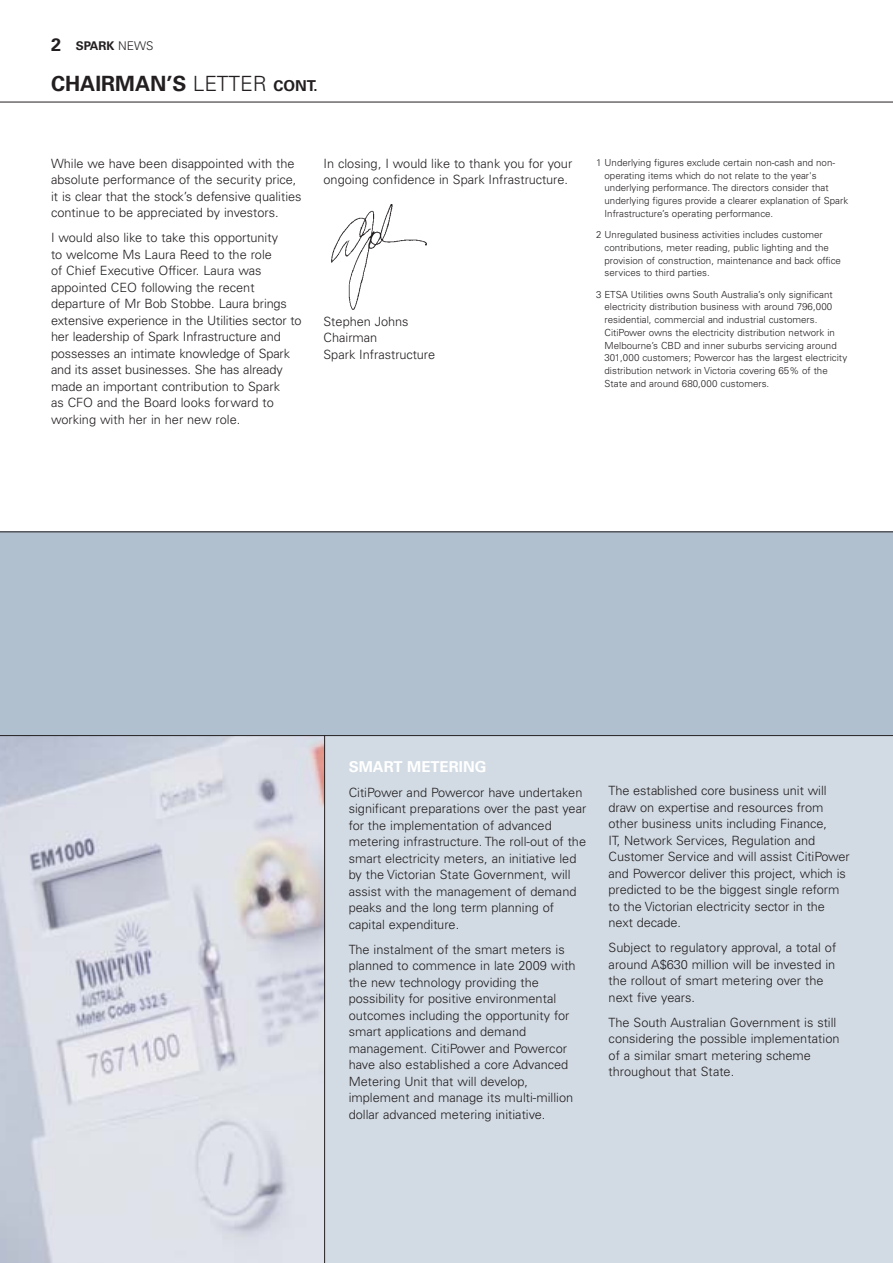
<style>
.page{position:relative;width:893px;height:1263px;background:#fff}
.page>*{position:absolute;margin:0;border:0;box-sizing:border-box;transform-origin:0 0}
.t1{font:700 21px "Univers";color:#231f20}
.t2{font:700 15px "Univers";color:#fff}
.t3{font:300 12.75px/16.5px "Univers";color:#231f20}
.t4{font:700 12px "Univers";color:#231f20}
.t5{font:300 9.75px/12.8px "Univers";color:#231f20}
.s1{font-size:18px}
.s2{font-weight:300}
.s3{font-size:15px}
</style>
<div class="page">
<div style="left:0;top:532px;width:893px;height:204px;background:#b0c0ce"></div>
<div style="left:0;top:736px;width:893px;height:527px;background:#d2dbe4"></div>
<img style="left:0;top:736px;width:324px;height:527px">
<hr style="left:0;top:735px;width:893px;height:1px;background:#231f20">
<hr style="left:0;top:102px;width:893px;height:1px;background:#231f20">
<hr style="left:324px;top:736px;width:1px;height:527px;background:#231f20">
<hr style="left:0;top:531px;width:893px;height:1px;background:#231f20">
<img style="left:331px;top:204px;width:96px;height:106px">
<p class="t4" style="left:51px;top:41px;width:104px"><span class="s1">2</span> SPARK <span class="s2">NEWS</span></p>
<h1 class="t1" style="left:51px;top:76px;width:268px">CHAIRMAN’S <span class="s2">LETTER</span> <span class="s3">CONT.</span></h1>
<p class="t3" style="left:51px;top:156px;width:252px">While we have been disappointed with the absolute performance of the security price, it is clear that the stock’s defensive qualities continue to be appreciated by investors.</p>
<p class="t3" style="left:51px;top:231px;width:252px">I would also like to take this opportunity<br>to welcome Ms Laura Reed to the role<br>of Chief Executive Officer. Laura was appointed CEO following the recent departure of Mr Bob Stobbe. Laura brings extensive experience in the Utilities sector to her leadership of Spark Infrastructure and possesses an intimate knowledge of Spark and its asset businesses. She has already made an important contribution to Spark<br>as CFO and the Board looks forward to working with her in her new role.</p>
<p class="t3" style="left:323px;top:156px;width:250px">In closing, I would like to thank you for your ongoing confidence in Spark Infrastructure.</p>
<p class="t3" style="left:323px;top:314px;width:113px">Stephen Johns<br>Chairman<br>Spark Infrastructure</p>
<p class="t5" style="left:604px;top:157px;width:245px;text-indent:-9px">1 Underlying figures exclude certain non-cash and non&shy;operating items which do not relate to the year's underlying performance. The directors consider that underlying figures provide a clearer explanation of Spark Infrastructure’s operating performance.</p>
<p class="t5" style="left:604px;top:229px;width:238px;text-indent:-9px">2 Unregulated business activities includes customer contributions, meter reading, public lighting and the provision of construction, maintenance and back office services to third parties.</p>
<p class="t5" style="left:604px;top:289px;width:244px;text-indent:-9px">3 ETSA Utilities owns South Australia’s only significant electricity distribution business with around 796,000 residential, commercial and industrial customers.<br>CitiPower owns the electricity distribution network in Melbourne’s CBD and inner suburbs servicing around 301,000 customers; Powercor has the largest electricity distribution network in Victoria covering 65% of the State and around 680,000 customers.</p>
<p class="t2" style="left:349px;top:761px;width:139px">SMART METERING</p>
<p class="t3" style="left:349px;top:785px;width:239px">CitiPower and Powercor have undertaken significant preparations over the past year for the implementation of advanced metering infrastructure. The roll-out of the smart electricity meters, an initiative led by the Victorian State Government, will assist with the management of demand peaks and the long term planning of capital expenditure.</p>
<p class="t3" style="left:349px;top:942px;width:228px">The instalment of the smart meters is planned to commence in late 2009 with the new technology providing the possibility for positive environmental outcomes including the opportunity for smart applications and demand management. CitiPower and Powercor have also established a core Advanced Metering Unit that will develop, implement and manage its multi-million dollar advanced metering initiative.</p>
<p class="t3" style="left:609px;top:784px;width:243px">The established core business unit will draw on expertise and resources from other business units including Finance,<br>IT, Network Services, Regulation and Customer Service and will assist CitiPower and Powercor deliver this project, which is predicted to be the biggest single reform to the Victorian electricity sector in the next decade.</p>
<p class="t3" style="left:609px;top:941px;width:229px">Subject to regulatory approval, a total of around A$630 million will be invested in the rollout of smart metering over the next five years.</p>
<p class="t3" style="left:609px;top:1015px;width:232px">The South Australian Government is still considering the possible implementation of a similar smart metering scheme throughout that State.</p>
</div>
